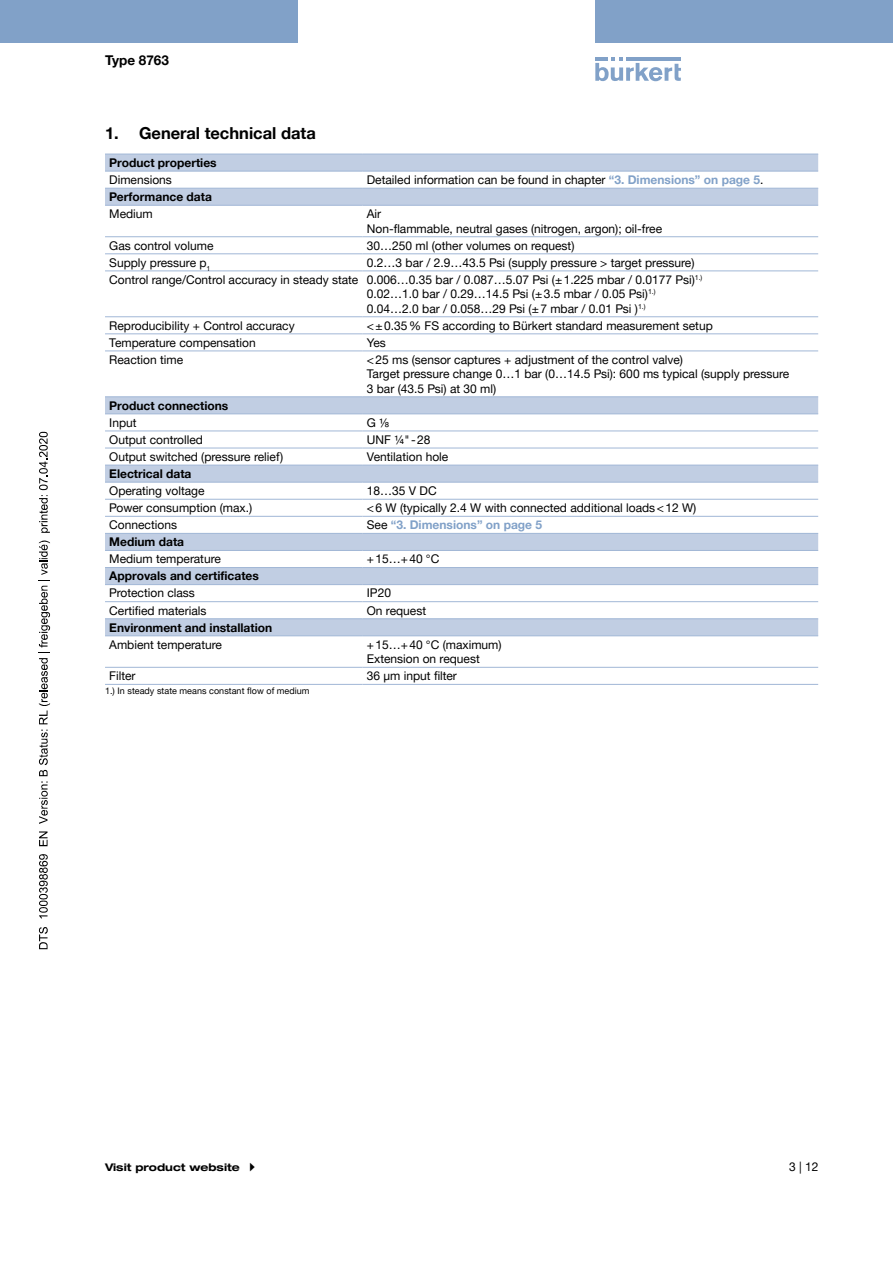
<style>
.page{position:relative;width:893px;height:1263px;background:#fff}
.page>*{position:absolute;margin:0;border:0;box-sizing:border-box;transform-origin:0 0}
.t1{font:700 16.5px "Helvetica Neue LTW1 G";color:#000}
.t2{font:700 13.5px "Helvetica Neue LTW1 G";color:#000}
.t3{font:12px/14.4px "Helvetica Neue LTW1 G";color:#000}
.t4{font:700 12px "Helvetica Neue LTW1 G";color:#000}
.t5{font:700 12px "Helvetica Neue LTW1 G";color:#81a1c8}
.t6{font:700 expanded 10.5px "Helvetica Neue LTW1 G";color:#000}
.t7{font:9px "Helvetica Neue LTW1 G";letter-spacing:.005em;color:#000}
.s1{font-weight:700;color:#81a1c8}
.s2{font-weight:400;color:#000}
</style>
<div class="page">
<svg style="left:595px;top:57px;width:86px;height:24px"></svg>
<hr style="left:626px;top:57px;width:55px;height:4px;background:#81a1c8">
<div style="left:0;top:0;width:298px;height:42px;background:#81a1c8"></div>
<div style="left:595px;top:0;width:298px;height:42px;background:#81a1c8"></div>
<svg style="left:105px;top:155px;width:713px;height:481px"></svg>
<hr style="left:105px;top:154px;width:258px;height:1px;background:#a1b7d6">
<hr style="left:363px;top:154px;width:455px;height:1px;background:#a1b7d6">
<hr style="left:105px;top:254px;width:258px;height:1px;background:#a1b7d6">
<hr style="left:363px;top:254px;width:455px;height:1px;background:#a1b7d6">
<hr style="left:105px;top:236px;width:258px;height:1px;background:#a1b7d6">
<hr style="left:363px;top:236px;width:455px;height:1px;background:#a1b7d6">
<hr style="left:105px;top:271px;width:258px;height:1px;background:#a1b7d6">
<hr style="left:363px;top:271px;width:455px;height:1px;background:#a1b7d6">
<hr style="left:105px;top:316px;width:258px;height:1px;background:#a1b7d6">
<hr style="left:363px;top:316px;width:455px;height:1px;background:#a1b7d6">
<hr style="left:105px;top:171px;width:258px;height:1px;background:#a1b7d6">
<hr style="left:363px;top:171px;width:455px;height:1px;background:#a1b7d6">
<hr style="left:105px;top:188px;width:258px;height:1px;background:#a1b7d6">
<hr style="left:363px;top:188px;width:455px;height:1px;background:#a1b7d6">
<hr style="left:105px;top:334px;width:258px;height:1px;background:#a1b7d6">
<hr style="left:363px;top:334px;width:455px;height:1px;background:#a1b7d6">
<hr style="left:105px;top:351px;width:258px;height:1px;background:#a1b7d6">
<hr style="left:363px;top:351px;width:455px;height:1px;background:#a1b7d6">
<hr style="left:105px;top:431px;width:258px;height:1px;background:#a1b7d6">
<hr style="left:363px;top:431px;width:455px;height:1px;background:#a1b7d6">
<hr style="left:105px;top:448px;width:258px;height:1px;background:#a1b7d6">
<hr style="left:363px;top:448px;width:455px;height:1px;background:#a1b7d6">
<hr style="left:105px;top:499px;width:258px;height:1px;background:#a1b7d6">
<hr style="left:363px;top:499px;width:455px;height:1px;background:#a1b7d6">
<hr style="left:105px;top:516px;width:258px;height:1px;background:#a1b7d6">
<hr style="left:363px;top:516px;width:455px;height:1px;background:#a1b7d6">
<hr style="left:105px;top:601px;width:258px;height:1px;background:#a1b7d6">
<hr style="left:363px;top:601px;width:455px;height:1px;background:#a1b7d6">
<hr style="left:105px;top:667px;width:258px;height:1px;background:#a1b7d6">
<hr style="left:363px;top:667px;width:455px;height:1px;background:#a1b7d6">
<hr style="left:105px;top:205px;width:258px;height:1px;background:#a1b7d6">
<hr style="left:363px;top:205px;width:455px;height:1px;background:#a1b7d6">
<hr style="left:105px;top:396px;width:258px;height:1px;background:#a1b7d6">
<hr style="left:363px;top:396px;width:455px;height:1px;background:#a1b7d6">
<hr style="left:105px;top:414px;width:258px;height:1px;background:#a1b7d6">
<hr style="left:363px;top:414px;width:455px;height:1px;background:#a1b7d6">
<hr style="left:105px;top:465px;width:258px;height:1px;background:#a1b7d6">
<hr style="left:363px;top:465px;width:455px;height:1px;background:#a1b7d6">
<hr style="left:105px;top:482px;width:258px;height:1px;background:#a1b7d6">
<hr style="left:363px;top:482px;width:455px;height:1px;background:#a1b7d6">
<hr style="left:105px;top:533px;width:258px;height:1px;background:#a1b7d6">
<hr style="left:363px;top:533px;width:455px;height:1px;background:#a1b7d6">
<hr style="left:105px;top:550px;width:258px;height:1px;background:#a1b7d6">
<hr style="left:363px;top:550px;width:455px;height:1px;background:#a1b7d6">
<hr style="left:105px;top:567px;width:258px;height:1px;background:#a1b7d6">
<hr style="left:363px;top:567px;width:455px;height:1px;background:#a1b7d6">
<hr style="left:105px;top:584px;width:258px;height:1px;background:#a1b7d6">
<hr style="left:363px;top:584px;width:455px;height:1px;background:#a1b7d6">
<hr style="left:105px;top:618px;width:258px;height:1px;background:#a1b7d6">
<hr style="left:363px;top:618px;width:455px;height:1px;background:#a1b7d6">
<hr style="left:105px;top:636px;width:258px;height:1px;background:#a1b7d6">
<hr style="left:363px;top:636px;width:455px;height:1px;background:#a1b7d6">
<hr style="left:105px;top:684px;width:258px;height:1px;background:#a1b7d6">
<hr style="left:363px;top:684px;width:455px;height:1px;background:#a1b7d6">
<svg style="left:39px;top:927px;width:9px;height:22px"></svg>
<svg style="left:39px;top:854px;width:9px;height:64px"></svg>
<svg style="left:39px;top:831px;width:9px;height:15px"></svg>
<svg style="left:39px;top:540px;width:11px;height:284px"></svg>
<svg style="left:39px;top:432px;width:11px;height:101px"></svg>
<p class="t2" style="left:105px;top:52px;width:65px">Type 8763</p>
<h1 class="t1" style="left:105px;top:123px;width:212px">1. General technical data</h1>
<p class="t4" style="left:109px;top:155px;width:109px">Product properties</p>
<p class="t3" style="left:109px;top:172px;width:64px">Dimensions</p>
<p class="t3" style="left:367px;top:172px;width:398px">Detailed information can be found in chapter <span class="s1">“3. Dimensions” on page 5</span>.</p>
<p class="t4" style="left:109px;top:189px;width:104px">Performance data</p>
<p class="t3" style="left:109px;top:207px;width:45px">Medium</p>
<p class="t3" style="left:367px;top:207px;width:297px">Air<br>Non-flammable, neutral gases (nitrogen, argon); oil-free</p>
<p class="t3" style="left:109px;top:238px;width:106px">Gas control volume</p>
<p class="t3" style="left:367px;top:238px;width:209px">30…250 ml (other volumes on request)</p>
<p class="t3" style="left:109px;top:255px;width:103px">Supply pressure p<sub>1</sub></p>
<p class="t3" style="left:109px;top:254px;width:595px;line-height:17.1px;text-indent:258px">0.2…3 bar / 2.9…43.5 Psi (supply pressure &gt; target pressure)<br>Control range/Control accuracy in steady state 0.006…0.35 bar / 0.087…5.07 Psi (±1.225 mbar / 0.0177 Psi)<sup>1.)</sup></p>
<p class="t3" style="left:367px;top:287px;width:290px">0.02…1.0 bar / 0.29…14.5 Psi (±3.5 mbar / 0.05 Psi)<sup>1.)<br></sup>0.04…2.0 bar / 0.058…29 Psi (±7 mbar / 0.01 Psi )<sup>1.)</sup></p>
<p class="t3" style="left:109px;top:318px;width:187px">Reproducibility + Control accuracy</p>
<p class="t3" style="left:367px;top:318px;width:347px">&lt;±0.35% FS according to Bürkert standard measurement setup</p>
<p class="t3" style="left:109px;top:335px;width:148px">Temperature compensation</p>
<p class="t3" style="left:367px;top:335px;width:20px">Yes</p>
<p class="t3" style="left:109px;top:352px;width:76px">Reaction time</p>
<p class="t3" style="left:367px;top:352px;width:424px">&lt;25 ms (sensor captures + adjustment of the control valve)<br>Target pressure change 0…1 bar (0…14.5 Psi): 600 ms typical (supply pressure<br>3 bar (43.5 Psi) at 30 ml)</p>
<p class="t4" style="left:109px;top:398px;width:121px">Product connections</p>
<p class="t3" style="left:109px;top:415px;width:29px">Input</p>
<p class="t3" style="left:367px;top:415px;width:24px">G ⅛</p>
<p class="t3" style="left:109px;top:432px;width:95px">Output controlled</p>
<p class="t3" style="left:367px;top:432px;width:65px">UNF ¼" -28</p>
<p class="t3" style="left:109px;top:449px;width:175px">Output switched (pressure relief)</p>
<p class="t3" style="left:367px;top:449px;width:83px">Ventilation hole</p>
<p class="t4" style="left:109px;top:466px;width:84px">Electrical data</p>
<p class="t3" style="left:109px;top:483px;width:97px">Operating voltage</p>
<p class="t3" style="left:367px;top:483px;width:71px">18…35 V DC</p>
<p class="t3" style="left:109px;top:500px;width:144px">Power consumption (max.)</p>
<p class="t3" style="left:367px;top:500px;width:331px">&lt;6 W (typically 2.4 W with connected additional loads&lt;12 W)</p>
<p class="t3" style="left:109px;top:518px;width:69px">Connections</p>
<p class="t5" style="left:367px;top:517px;width:177px"><span class="s2">See</span> “3. Dimensions” on page 5</p>
<p class="t4" style="left:109px;top:535px;width:76px">Medium data</p>
<p class="t3" style="left:109px;top:552px;width:113px">Medium temperature</p>
<p class="t3" style="left:367px;top:552px;width:74px">+15…+40 °C</p>
<p class="t4" style="left:109px;top:569px;width:151px">Approvals and certificates</p>
<p class="t3" style="left:109px;top:586px;width:87px">Protection class</p>
<p class="t3" style="left:367px;top:586px;width:26px">IP20</p>
<p class="t3" style="left:109px;top:603px;width:99px">Certified materials</p>
<p class="t3" style="left:367px;top:603px;width:61px">On request</p>
<p class="t4" style="left:109px;top:620px;width:164px">Environment and installation</p>
<p class="t3" style="left:109px;top:637px;width:114px">Ambient temperature</p>
<p class="t3" style="left:367px;top:637px;width:136px">+15…+40 °C (maximum)<br>Extension on request</p>
<p class="t3" style="left:109px;top:669px;width:28px">Filter</p>
<p class="t3" style="left:367px;top:669px;width:92px">36 μm input filter</p>
<p class="t7" style="left:105px;top:685px;width:206px">1.) In steady state means constant flow of medium</p>
<p class="t6" style="left:105px;top:1161px;width:136px">Visit product website</p>
<p class="t3" style="left:789px;top:1159px;width:31px">3 | 12</p>
</div>
